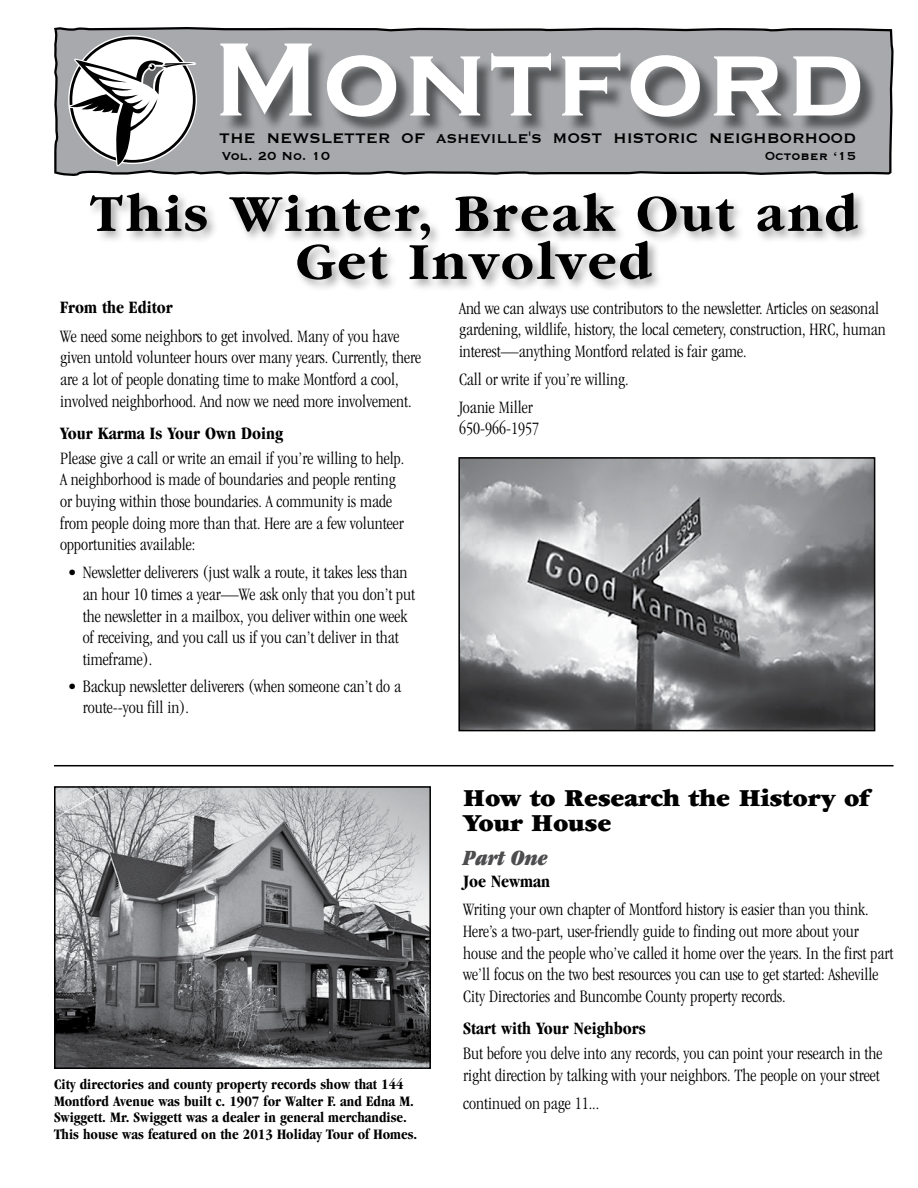
<style>
.page{position:relative;width:918px;height:1188px;background:#fff}
.page>*{position:absolute;margin:0;border:0;box-sizing:border-box;transform-origin:0 0}
.t1{font:700 108px "Copperplate Gothic";letter-spacing:.045em;color:#fff}
.t2{font:700 54px/48px "Garamond";letter-spacing:.05em;color:#000;text-align:center}
.t3{font:900 25.5px/25.5px "Garamond";letter-spacing:-.01em;color:#000}
.t4{font:italic ultra-condensed 22.5px "Garamond";letter-spacing:-.01em;color:#4d4d4f}
.t5{font:300 condensed 18px/21.6px "Garamond";color:#000}
.t6{font:700 condensed 18px "Garamond";color:#000}
.t7{font:700 18px "Copperplate Gothic BT";letter-spacing:-.01em;color:#000}
.t8{font:700 condensed 15px/16.5px "Garamond";color:#000}
.t9{font:700 15px "Copperplate Gothic BT";letter-spacing:-.01em;color:#000}
.s1{font-size:16.5px}
</style>
<div class="page">
<svg style="left:54px;top:27px;width:840px;height:149px;background:#9c9ea0"></svg>
<svg style="left:71px;top:38px;width:123px;height:123px"></svg>
<svg style="left:66px;top:55px;width:194px;height:114px"></svg>
<div style="left:223px;top:46px;width:656px;height:89px;background:#000;opacity:.5"></div>
<div style="left:87px;top:190px;width:783px;height:102px;background:#000;opacity:.35"></div>
<img style="left:461px;top:460px;width:411px;height:268px">
<div style="left:458px;top:457px;width:417px;height:274px;border:2px solid #000"></div>
<img style="left:57px;top:789px;width:371px;height:277px">
<div style="left:54px;top:786px;width:377px;height:283px;border:2px solid #000"></div>
<hr style="left:54px;top:765px;width:840px;height:1px;background:#000">
<h1 class="t1" style="left:214px;top:20px;width:652px">Montford</h1>
<p class="t7" style="left:219px;top:128px;width:638px">THE NEWSLETTER OF <span class="s1">ASHEVILLE'S</span> MOST HISTORIC NEIGHBORHOOD</p>
<p class="t9" style="left:222px;top:148px;width:110px">Vol. 20 No. 10</p>
<p class="t9" style="left:765px;top:148px;width:93px">October ‘15</p>
<h2 class="t2" style="left:90px;top:191px;width:769px">This Winter, Break Out and<br>Get Involved</h2>
<p class="t6" style="left:60px;top:298px;width:114px">From the Editor</p>
<p class="t5" style="left:60px;top:325px;width:363px">We need some neighbors to get involved. Many of you have given untold volunteer hours over many years. Currently, there are a lot of people donating time to make Montford a cool, involved neighborhood. And now we need more involvement.</p>
<p class="t6" style="left:60px;top:423px;width:225px">Your Karma Is Your Own Doing</p>
<p class="t5" style="left:60px;top:447px;width:346px">Please give a call or write an email if you’re willing to help.<br>A neighborhood is made of boundaries and people renting or buying within those boundaries. A community is made from people doing more than that. Here are a few volunteer opportunities available:</p>
<p class="t5" style="left:83px;top:562px;width:334px;text-indent:-15px">• Newsletter deliverers (just walk a route, it takes less than an hour 10 times a year—We ask only that you don’t put the newsletter in a mailbox, you deliver within one week of receiving, and you call us if you can’t deliver in that timeframe).</p>
<p class="t5" style="left:83px;top:675px;width:320px;text-indent:-15px">• Backup newsletter deliverers (when someone can’t do a route--you fill in).</p>
<p class="t5" style="left:459px;top:297px;width:428px">And we can always use contributors to the newsletter. Articles on seasonal gardening, wildlife, history, the local cemetery, construction, HRC, human interest—anything Montford related is fair game.</p>
<p class="t5" style="left:459px;top:365px;width:171px;line-height:28px">Call or write if you’re willing.<br>Joanie Miller</p>
<p class="t5" style="left:459px;top:418px;width:82px">650-966-1957</p>
<p class="t8" style="left:54px;top:1076px;width:365px">City directories and county property records show that 144<br>Montford Avenue was built c. 1907 for Walter F. and Edna M.<br>Swiggett. Mr. Swiggett was a dealer in general merchandise.<br>This house was featured on the 2013 Holiday Tour of Homes.</p>
<h3 class="t3" style="left:463px;top:785px;width:408px">How to Research the History of<br>Your House</h3>
<p class="t4" style="left:463px;top:846px;width:86px">Part One</p>
<p class="t6" style="left:463px;top:871px;width:88px">Joe Newman</p>
<p class="t5" style="left:463px;top:899px;width:432px">Writing your own chapter of Montford history is easier than you think.<br>Here’s a two-part, user-friendly guide to finding out more about your house and the people who’ve called it home over the years. In the first part we’ll focus on the two best resources you can use to get started: Asheville City Directories and Buncombe County property records.</p>
<p class="t6" style="left:463px;top:1018px;width:184px">Start with Your Neighbors</p>
<p class="t5" style="left:463px;top:1043px;width:421px">But before you delve into any records, you can point your research in the right direction by talking with your neighbors. The people on your street</p>
<p class="t5" style="left:463px;top:1092px;width:137px">continued on page 11...</p>
</div>
